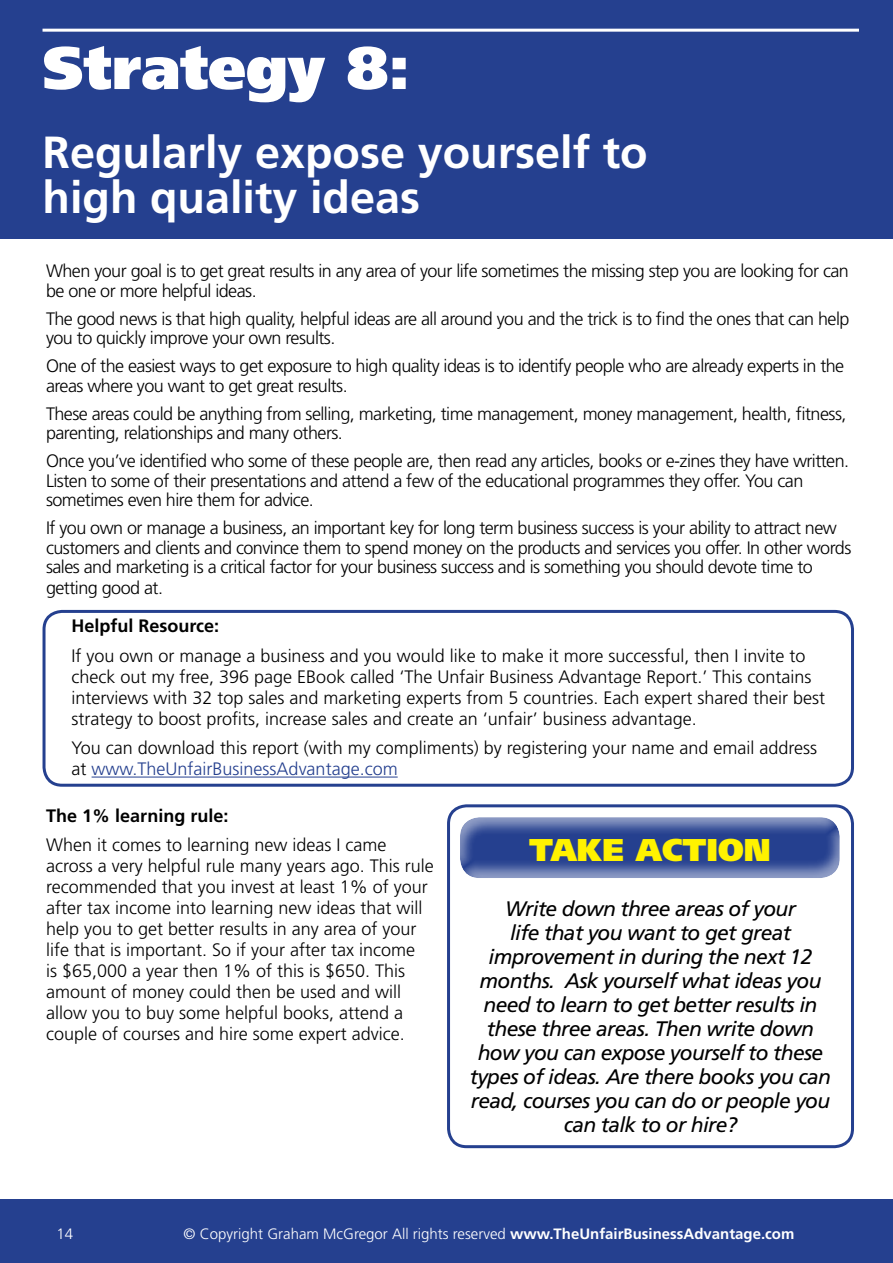
<style>
.page{position:relative;width:893px;height:1263px;background:#fff}
.page>*{position:absolute;margin:0;border:0;box-sizing:border-box;transform-origin:0 0}
.t1{font:900 60px "Frutiger";color:#fff}
.t2{font:700 45px/45px "Frutiger CE";color:#fff}
.t3{font:900 31.5px "Frutiger CE";color:#fff200}
.t4{font:italic 21px/24px "Frutiger CE";letter-spacing:-.03em;color:#000;text-align:center}
.t5{font:300 18px/19.5px "Frutiger";letter-spacing:-.03em;color:#000}
.t6{font:300 18px/21px "Frutiger";color:#000}
.t7{font:700 18px "Frutiger CE";color:#000}
.t8{font:300 15px "Frutiger";color:#fff}
.s1{color:#25408f}
.s2{font-family:"Frutiger CE";font-weight:700}
</style>
<div class="page">
<div style="left:0;top:0;width:893px;height:238px;background:#25408f"></div>
<hr style="left:43px;top:29px;width:816px;height:3px;background:#fff">
<hr style="left:92px;top:777px;width:306px;height:1px;background:#25408f">
<div style="left:43px;top:610px;width:811px;height:177px;border:3px solid #25408f;border-radius:18px"></div>
<div style="left:447px;top:804px;width:407px;height:344px;border:3px solid #25408f;border-radius:18px"></div>
<div style="left:459px;top:816px;width:382px;height:65px;background:#fff;opacity:.5"></div>
<div style="left:0;top:1199px;width:893px;height:64px;background:#25408f"></div>
<h1 class="t1" style="left:43px;top:31px;width:369px">Strategy 8:</h1>
<h2 class="t2" style="left:43px;top:130px;width:607px">Regularly expose yourself to high quality ideas</h2>
<p class="t5" style="left:46px;top:261px;width:804px">When your goal is to get great results in any area of your life sometimes the missing step you are looking for can be one or more helpful ideas.</p>
<p class="t5" style="left:46px;top:309px;width:805px">The good news is that high quality, helpful ideas are all around you and the trick is to find the ones that can help you to quickly improve your own results.</p>
<p class="t5" style="left:46px;top:356px;width:800px">One of the easiest ways to get exposure to high quality ideas is to identify people who are already experts in the areas where you want to get great results.</p>
<p class="t5" style="left:46px;top:404px;width:802px">These areas could be anything from selling, marketing, time management, money management, health, fitness, parenting, relationships and many others.</p>
<p class="t5" style="left:46px;top:451px;width:805px">Once you’ve identified who some of these people are, then read any articles, books or e-zines they have written.<br>Listen to some of their presentations and attend a few of the educational programmes they offer. You can sometimes even hire them for advice.</p>
<p class="t5" style="left:46px;top:518px;width:807px;line-height:20px">If you own or manage a business, an important key for long term business success is your ability to attract new customers and clients and convince them to spend money on the products and services you offer. In other words sales and marketing is a critical factor for your business success and is something you should devote time to getting good at.</p>
<p class="t7" style="left:72px;top:615px;width:149px">Helpful Resource:</p>
<p class="t6" style="left:72px;top:645px;width:755px">If you own or manage a business and you would like to make it more successful, then I invite to check out my free, 396 page EBook called ‘The Unfair Business Advantage Report.’ This contains interviews with 32 top sales and marketing experts from 5 countries. Each expert shared their best strategy to boost profits, increase sales and create an ‘unfair’ business advantage.</p>
<p class="t6" style="left:72px;top:738px;width:747px">You can download this report (with my compliments) by registering your name and email address at <span class="s1">www.TheUnfairBusinessAdvantage.com</span></p>
<p class="t7" style="left:46px;top:805px;width:184px">The 1% learning rule:</p>
<p class="t6" style="left:46px;top:835px;width:389px">When it comes to learning new ideas I came across a very helpful rule many years ago. This rule recommended that you invest at least 1% of your after tax income into learning new ideas that will help you to get better results in any area of your life that is important. So if your after tax income<br>is $65,000 a year then 1% of this is $650. This amount of money could then be used and will allow you to buy some helpful books, attend a couple of courses and hire some expert advice.</p>
<h3 class="t3" style="left:529px;top:831px;width:243px">TAKE ACTION</h3>
<p class="t4" style="left:470px;top:896px;width:363px">Write down three areas of your<br>life that you want to get great improvement in during the next 12 months. Ask yourself what ideas you need to learn to get better results in these three areas. Then write down how you can expose yourself to these types of ideas. Are there books you can read, courses you can do or people you can talk to or hire?</p>
<p class="t8" style="left:57px;top:1225px;width:18px">14</p>
<p class="t8" style="left:184px;top:1226px;width:612px">© Copyright Graham McGregor All rights reserved <span class="s2">www.TheUnfairBusinessAdvantage.com</span></p>
</div>
